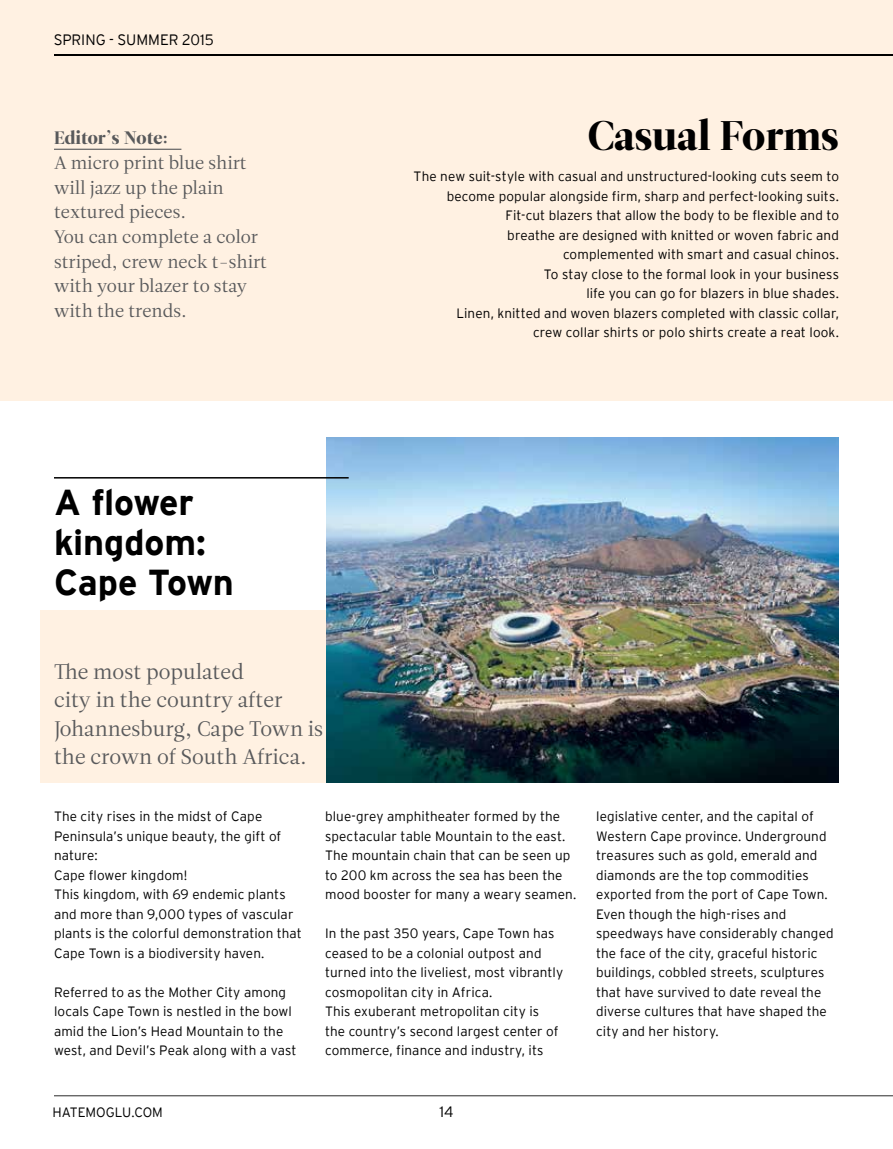
<style>
.page{position:relative;width:893px;height:1149px;background:#fff}
.page>*{position:absolute;margin:0;border:0;box-sizing:border-box;transform-origin:0 0}
.t1{font:41.25px "Leitura Display";color:#000}
.t2{font:700 36px/40.2px "Interstate";letter-spacing:-.005em;color:#000}
.t3{font:21px/28.5px "Leitura Roman 1";color:#58595b}
.t4{font:18px/24.6px "Leitura Roman 1";color:#58595b}
.t5{font:18px "Leitura Display";color:#58595b}
.t6{font:300 15px "Interstate";color:#000}
.t7{font:300 13.5px/19.5px "Interstate";letter-spacing:.01em;color:#000}
</style>
<div class="page">
<div style="left:0;top:0;width:893px;height:400px;background:#fff1e2"></div>
<div style="left:41px;top:609px;width:316px;height:172px;background:#fff1e2"></div>
<hr style="left:54px;top:149px;width:127px;height:1px;background:#58595b">
<img style="left:326px;top:437px;width:513px;height:344px">
<hr style="left:54px;top:477px;width:295px;height:1px;background:#000">
<hr style="left:54px;top:54px;width:839px;height:1px;background:#000">
<svg style="left:54px;top:1095px;width:839px;height:2px;background:#949494"></svg>
<p class="t6" style="left:54px;top:31px;width:162px">SPRING - SUMMER 2015</p>
<h3 class="t5" style="left:54px;top:127px;width:116px">Editor’s Note:</h3>
<h3 class="t4" style="left:54px;top:151px;width:215px">A micro print blue shirt will jazz up the plain textured pieces.<br>You can complete a color striped, crew neck t-shirt with your blazer to stay with the trends.</h3>
<h2 class="t2" style="left:54px;top:481px;width:181px">A flower kingdom:<br>Cape Town</h2>
<h3 class="t3" style="left:54px;top:657px;width:271px">The most populated<br>city in the country after<br>Johannesburg, Cape Town is the crown of South Africa.</h3>
<h1 class="t1" style="left:588px;top:111px;width:253px">Casual Forms</h1>
<p class="t7" style="left:414px;top:166px;width:427px;text-align:right">The new suit-style with casual and unstructured-looking cuts seem to become popular alongside firm, sharp and perfect-looking suits.<br>Fit-cut blazers that allow the body to be flexible and to<br>breathe are designed with knitted or woven fabric and complemented with smart and casual chinos.<br>To stay close to the formal look in your business<br>life you can go for blazers in blue shades.<br>Linen, knitted and woven blazers completed with classic collar,<br>crew collar shirts or polo shirts create a reat look.</p>
<p class="t7" style="left:54px;top:806px;width:249px">The city rises in the midst of Cape<br>Peninsula’s unique beauty, the gift of nature:<br>Cape flower kingdom!<br>This kingdom, with 69 endemic plants and more than 9,000 types of vascular plants is the colorful demonstration that<br>Cape Town is a biodiversity haven.</p>
<p class="t7" style="left:54px;top:981px;width:244px">Referred to as the Mother City among locals Cape Town is nestled in the bowl amid the Lion’s Head Mountain to the west, and Devil’s Peak along with a vast</p>
<p class="t7" style="left:325px;top:806px;width:253px">blue-grey amphitheater formed by the spectacular table Mountain to the east.<br>The mountain chain that can be seen up to 200 km across the sea has been the mood booster for many a weary seamen.</p>
<p class="t7" style="left:325px;top:923px;width:240px">In the past 350 years, Cape Town has ceased to be a colonial outpost and turned into the liveliest, most vibrantly cosmopolitan city in Africa.<br>This exuberant metropolitan city is<br>the country’s second largest center of commerce, finance and industry, its</p>
<p class="t7" style="left:53px;top:1101px;width:112px">HATEMOGLU.COM</p>
<p class="t6" style="left:439px;top:1102px;width:16px">14</p>
<p class="t7" style="left:596px;top:806px;width:239px">legislative center, and the capital of Western Cape province. Underground treasures such as gold, emerald and diamonds are the top commodities exported from the port of Cape Town.<br>Even though the high-rises and speedways have considerably changed the face of the city, graceful historic buildings, cobbled streets, sculptures that have survived to date reveal the diverse cultures that have shaped the city and her history.</p>
</div>
